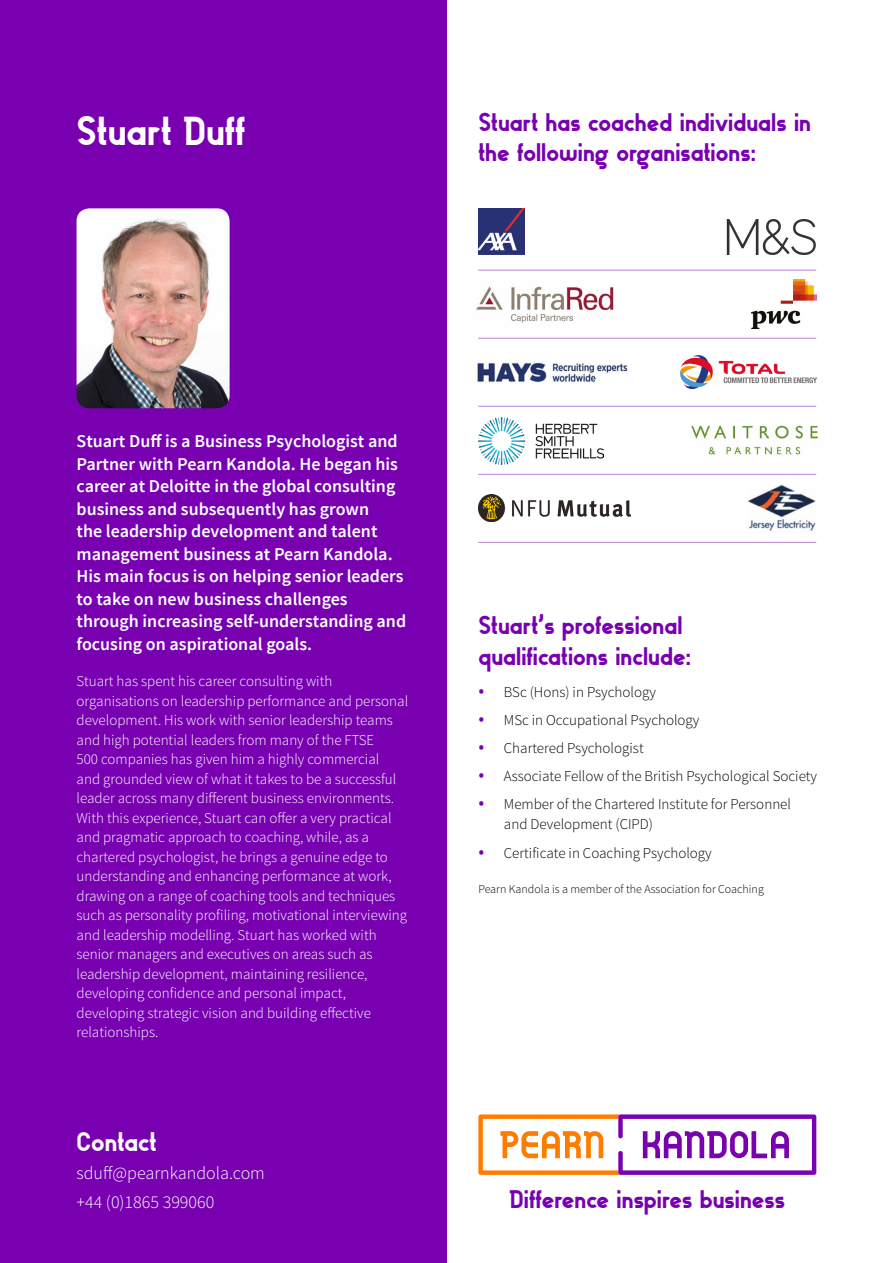
<style>
.page{position:relative;width:893px;height:1263px;background:#fff}
.page>*{position:absolute;margin:0;border:0;box-sizing:border-box;transform-origin:0 0}
.t1{font:40.5px "Gilbert Bold Preview 4";color:#fff}
.t2{font:27px "Gilbert Bold Preview 4";color:#fff}
.t3{font:25.5px/30.6px "Gilbert Bold Preview 4";color:#7800b0}
.t4{font:600 18px/22.5px "Source Sans Pro";color:#fff}
.t5{font:300 18px/28.5px "Source Sans Pro";color:#fff}
.t6{font:300 15px/19.5px "Source Sans Pro";color:#fff}
.t7{font:300 15px/19.5px "Source Sans Pro";color:#000}
.t8{font:300 12px "Source Sans Pro";color:#000}
.s1{font-size:21px;color:#7800b0}
</style>
<div class="page">
<div style="left:0;top:0;width:446px;height:1263px;background:#7800b0"></div>
<img style="left:77px;top:208px;width:153px;height:200px">
<svg style="left:478px;top:1114px;width:338px;height:61px"></svg>
<img style="left:752px;top:280px;width:64px;height:49px">
<img style="left:478px;top:417px;width:125px;height:47px">
<hr style="left:478px;top:406px;width:338px;height:1px;background:#bb80d7">
<hr style="left:478px;top:338px;width:338px;height:1px;background:#bb80d7">
<hr style="left:478px;top:270px;width:338px;height:1px;background:#bb80d7">
<hr style="left:478px;top:474px;width:338px;height:1px;background:#bb80d7">
<img style="left:681px;top:356px;width:135px;height:33px">
<hr style="left:478px;top:542px;width:338px;height:1px;background:#bb80d7">
<img style="left:478px;top:495px;width:152px;height:27px">
<img style="left:747px;top:484px;width:69px;height:50px">
<img style="left:475px;top:286px;width:139px;height:37px">
<img style="left:477px;top:362px;width:151px;height:20px">
<img style="left:691px;top:426px;width:130px;height:29px">
<img style="left:726px;top:220px;width:90px;height:35px">
<img style="left:478px;top:208px;width:46px;height:47px">
<h1 class="t1" style="left:77px;top:96px;width:170px">Stuart Duff</h1>
<h3 class="t3" style="left:478px;top:104px;width:334px">Stuart has coached individuals in the following organisations:</h3>
<p class="t4" style="left:77px;top:430px;width:331px">Stuart Duff is a Business Psychologist and Partner with Pearn Kandola. He began his career at Deloitte in the global consulting business and subsequently has grown<br>the leadership development and talent management business at Pearn Kandola.<br>His main focus is on helping senior leaders to take on new business challenges through increasing self-understanding and focusing on aspirational goals.</p>
<p class="t6" style="left:77px;top:672px;width:333px">Stuart has spent his career consulting with organisations on leadership performance and personal development. His work with senior leadership teams and high potential leaders from many of the FTSE<br>500 companies has given him a highly commercial<br>and grounded view of what it takes to be a successful leader across many different business environments.<br>With this experience, Stuart can offer a very practical and pragmatic approach to coaching, while, as a chartered psychologist, he brings a genuine edge to understanding and enhancing performance at work, drawing on a range of coaching tools and techniques such as personality profiling, motivational interviewing and leadership modelling. Stuart has worked with senior managers and executives on areas such as leadership development, maintaining resilience, developing confidence and personal impact, developing strategic vision and building effective relationships.</p>
<h2 class="t2" style="left:77px;top:1118px;width:82px">Contact</h2>
<p class="t5" style="left:77px;top:1159px;width:190px">sduff@pearnkandola.com +44 (0)1865 399060</p>
<h3 class="t3" style="left:478px;top:607px;width:214px">Stuart’s professional qualifications include:</h3>
<p class="t7" style="left:478px;top:682px;width:179px"><span class="s1">•</span> BSc (Hons) in Psychology</p>
<p class="t7" style="left:478px;top:710px;width:223px"><span class="s1">•</span> MSc in Occupational Psychology</p>
<p class="t7" style="left:478px;top:738px;width:167px"><span class="s1">•</span> Chartered Psychologist</p>
<p class="t7" style="left:478px;top:766px;width:340px"><span class="s1">•</span> Associate Fellow of the British Psychological Society</p>
<p class="t7" style="left:504px;top:794px;width:289px;text-indent:-26px"><span class="s1">•</span> Member of the Chartered Institute for Personnel and Development (CIPD)</p>
<p class="t7" style="left:478px;top:843px;width:235px"><span class="s1">•</span> Certificate in Coaching Psychology</p>
<p class="t8" style="left:478px;top:882px;width:287px">Pearn Kandola is a member of the Association for Coaching</p>
<h3 class="t3" style="left:510px;top:1181px;width:277px">Difference inspires business</h3>
</div>
